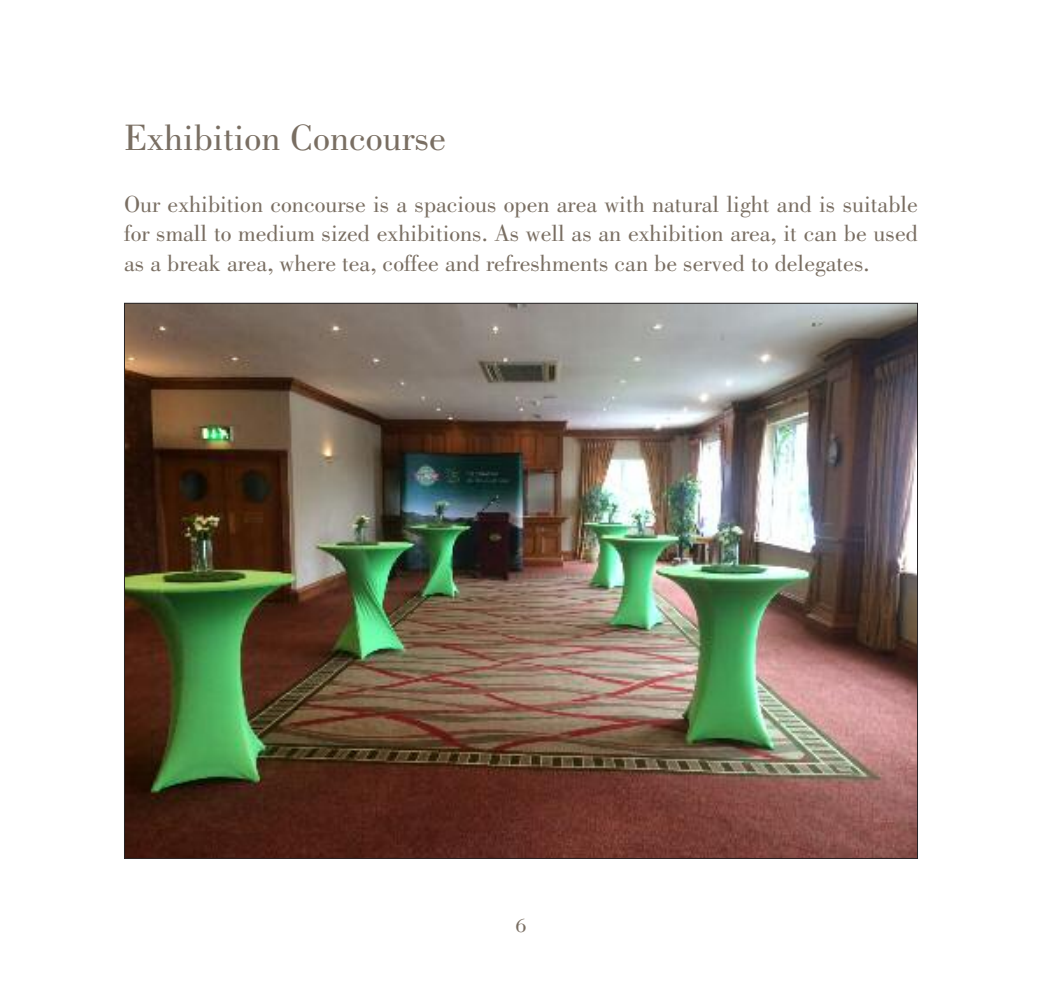
<style>
.page{position:relative;width:1042px;height:983px;background:#fff}
.page>*{position:absolute;margin:0;border:0;box-sizing:border-box;transform-origin:0 0}
.t1{font:38.5px "Bodoni BT";color:#796e62}
.t2{font:24.5px/29.4px "Bodoni BT";color:#796e62;text-align:justify}
.t3{font:21px "Bodoni BT";color:#796e62}
</style>
<div class="page">
<img style="left:126px;top:305px;width:790px;height:551px">
<h1 class="t1" style="left:124px;top:113px;width:323px">Exhibition Concourse</h1>
<p class="t2" style="left:124px;top:189px;width:795px">Our exhibition concourse is a spacious open area with natural light and is suitable for small to medium sized exhibitions. As well as an exhibition area, it can be used as a break area, where tea, coffee and refreshments can be served to delegates.</p>
<p class="t3" style="left:516px;top:912px;width:12px">6</p>
</div>
